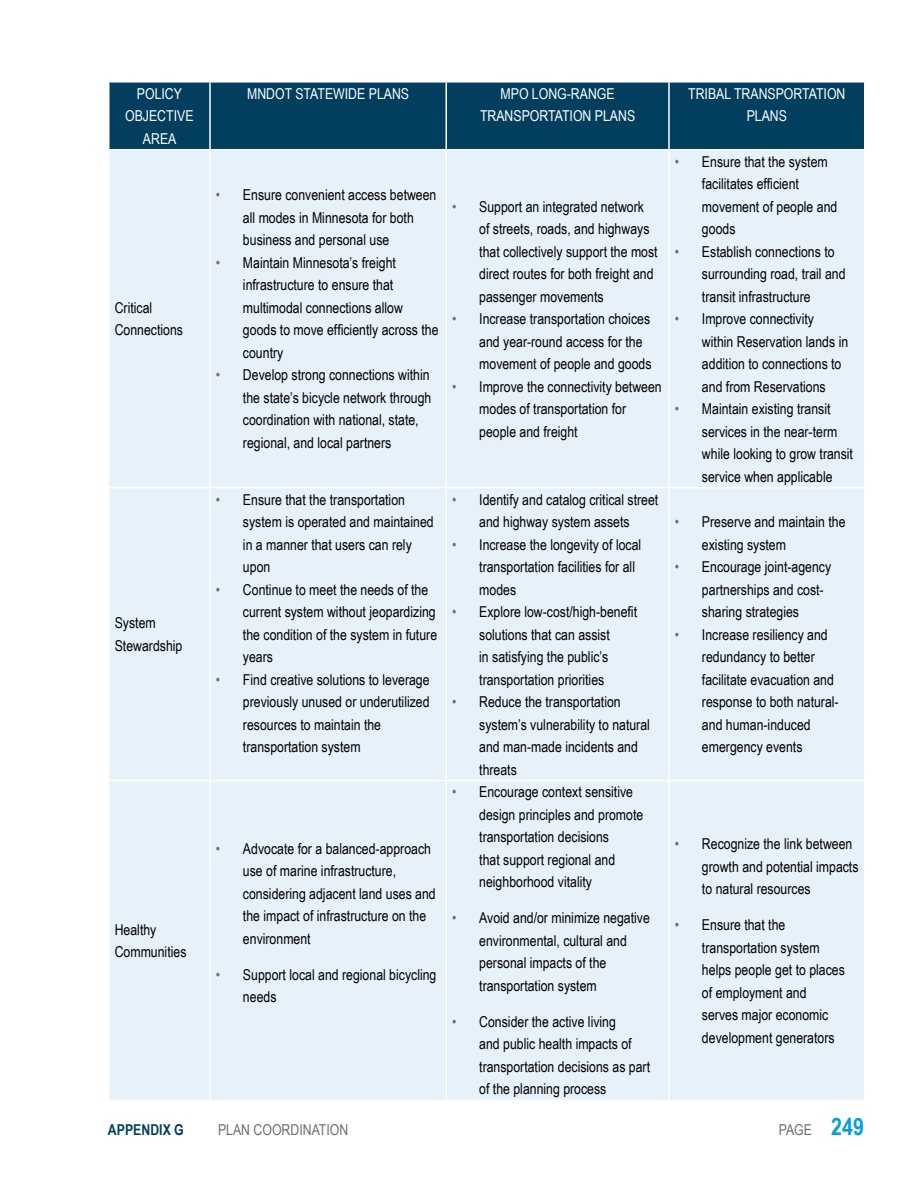
<style>
.page{position:relative;width:918px;height:1188px;background:#fff}
.page>*{position:absolute;margin:0;border:0;box-sizing:border-box;transform-origin:0 0}
.Body_Copy_Black{font:15px/22.5px "Arial Narrow";color:#000}
.Table_Header{font:15px/22.5px "Arial Narrow";color:#fff;text-align:center}
.t1{font:15px "Arial Narrow";color:#6d6e71}
.t2{font:700 15px "Arial Narrow";color:#023f5e}
.s1{color:#6d6e71}
.s2{font-weight:700;font-size:24px;color:#049fdb}
</style>
<div class="page">
<div style="left:109px;top:83px;width:755px;height:66px;background:#023f5e"></div>
<div style="left:109px;top:150px;width:755px;height:950px;background:#e7f1fa"></div>
<hr style="left:209px;top:83px;width:2px;height:66px;background:#fff">
<hr style="left:445px;top:83px;width:2px;height:66px;background:#fff">
<hr style="left:668px;top:83px;width:2px;height:66px;background:#fff">
<hr style="left:209px;top:150px;width:2px;height:337px;background:#fff">
<hr style="left:445px;top:150px;width:2px;height:337px;background:#fff">
<hr style="left:668px;top:150px;width:2px;height:337px;background:#fff">
<hr style="left:108px;top:487px;width:102px;height:1px;background:#fff">
<hr style="left:210px;top:487px;width:236px;height:1px;background:#fff">
<hr style="left:209px;top:488px;width:2px;height:292px;background:#fff">
<hr style="left:446px;top:487px;width:223px;height:1px;background:#fff">
<hr style="left:445px;top:488px;width:2px;height:292px;background:#fff">
<hr style="left:669px;top:487px;width:196px;height:1px;background:#fff">
<hr style="left:668px;top:488px;width:2px;height:292px;background:#fff">
<hr style="left:108px;top:780px;width:102px;height:1px;background:#fff">
<hr style="left:210px;top:780px;width:236px;height:1px;background:#fff">
<hr style="left:209px;top:781px;width:2px;height:319px;background:#fff">
<hr style="left:446px;top:780px;width:223px;height:1px;background:#fff">
<hr style="left:445px;top:781px;width:2px;height:319px;background:#fff">
<hr style="left:669px;top:780px;width:196px;height:1px;background:#fff">
<hr style="left:668px;top:781px;width:2px;height:319px;background:#fff">
<p class="Table_Header" style="left:125px;top:82px;width:70px">POLICY<br>OBJECTIVE<br>AREA</p>
<p class="Table_Header" style="left:247px;top:82px;width:164px">MNDOT STATEWIDE PLANS</p>
<p class="Table_Header" style="left:480px;top:82px;width:157px">MPO LONG-RANGE<br>TRANSPORTATION PLANS</p>
<p class="Table_Header" style="left:688px;top:82px;width:159px">TRIBAL TRANSPORTATION<br>PLANS</p>
<p class="Body_Copy_Black" style="left:115px;top:296px;width:70px">Critical<br>Connections</p>
<p class="Body_Copy_Black" style="left:115px;top:611px;width:69px">System<br>Stewardship</p>
<p class="Body_Copy_Black" style="left:115px;top:918px;width:73px">Healthy<br>Communities</p>
<p class="Body_Copy_Black" style="left:243px;top:183px;width:195px;text-indent:-27px"><span class="s1">•</span> Ensure convenient access between all modes in Minnesota for both business and personal use</p>
<p class="Body_Copy_Black" style="left:243px;top:251px;width:197px;text-indent:-27px"><span class="s1">•</span> Maintain Minnesota’s freight infrastructure to ensure that multimodal connections allow goods to move efficiently across the country</p>
<p class="Body_Copy_Black" style="left:243px;top:363px;width:190px;text-indent:-27px"><span class="s1">•</span> Develop strong connections within the state’s bicycle network through coordination with national, state, regional, and local partners</p>
<p class="Body_Copy_Black" style="left:243px;top:487px;width:192px;text-indent:-27px"><span class="s1">•</span> Ensure that the transportation system is operated and maintained in a manner that users can rely upon</p>
<p class="Body_Copy_Black" style="left:243px;top:577px;width:196px;text-indent:-27px"><span class="s1">•</span> Continue to meet the needs of the current system without jeopardizing the condition of the system in future years</p>
<p class="Body_Copy_Black" style="left:243px;top:667px;width:188px;text-indent:-27px"><span class="s1">•</span> Find creative solutions to leverage previously unused or underutilized resources to maintain the transportation system</p>
<p class="Body_Copy_Black" style="left:243px;top:837px;width:194px;text-indent:-27px"><span class="s1">•</span> Advocate for a balanced-approach use of marine infrastructure, considering adjacent land uses and the impact of infrastructure on the environment</p>
<p class="Body_Copy_Black" style="left:243px;top:963px;width:195px;text-indent:-27px"><span class="s1">•</span> Support local and regional bicycling needs</p>
<p class="Body_Copy_Black" style="left:479px;top:195px;width:180px;text-indent:-27px"><span class="s1">•</span> Support an integrated network of streets, roads, and highways that collectively support the most direct routes for both freight and passenger movements</p>
<p class="Body_Copy_Black" style="left:479px;top:307px;width:174px;text-indent:-27px"><span class="s1">•</span> Increase transportation choices and year-round access for the movement of people and goods</p>
<p class="Body_Copy_Black" style="left:479px;top:375px;width:184px;text-indent:-27px"><span class="s1">•</span> Improve the connectivity between modes of transportation for people and freight</p>
<p class="Body_Copy_Black" style="left:452px;top:487px;width:208px;text-align:center"><span class="s1">•</span> Identify and catalog critical street and highway system assets</p>
<p class="Body_Copy_Black" style="left:479px;top:532px;width:164px;text-indent:-27px"><span class="s1">•</span> Increase the longevity of local transportation facilities for all modes</p>
<p class="Body_Copy_Black" style="left:452px;top:600px;width:186px;text-align:center"><span class="s1">•</span> Explore low-cost/high-benefit solutions that can assist<br>in satisfying the public’s transportation priorities</p>
<p class="Body_Copy_Black" style="left:479px;top:690px;width:172px;text-indent:-27px"><span class="s1">•</span> Reduce the transportation system’s vulnerability to natural and man-made incidents and threats</p>
<p class="Body_Copy_Black" style="left:479px;top:780px;width:166px;text-indent:-27px"><span class="s1">•</span> Encourage context sensitive design principles and promote transportation decisions<br>that support regional and neighborhood vitality</p>
<p class="Body_Copy_Black" style="left:479px;top:906px;width:172px;text-indent:-27px"><span class="s1">•</span> Avoid and/or minimize negative environmental, cultural and personal impacts of the transportation system</p>
<p class="Body_Copy_Black" style="left:479px;top:1010px;width:172px;text-indent:-27px"><span class="s1">•</span> Consider the active living<br>and public health impacts of transportation decisions as part of the planning process</p>
<p class="Body_Copy_Black" style="left:702px;top:150px;width:137px;text-indent:-27px"><span class="s1">•</span> Ensure that the system facilitates efficient movement of people and goods</p>
<p class="Body_Copy_Black" style="left:702px;top:240px;width:145px;text-indent:-27px"><span class="s1">•</span> Establish connections to surrounding road, trail and transit infrastructure</p>
<p class="Body_Copy_Black" style="left:702px;top:307px;width:148px;text-indent:-27px"><span class="s1">•</span> Improve connectivity within Reservation lands in addition to connections to and from Reservations</p>
<p class="Body_Copy_Black" style="left:702px;top:397px;width:153px;text-indent:-27px"><span class="s1">•</span> Maintain existing transit services in the near-term while looking to grow transit service when applicable</p>
<p class="Body_Copy_Black" style="left:702px;top:510px;width:145px;text-indent:-27px"><span class="s1">•</span> Preserve and maintain the existing system</p>
<p class="Body_Copy_Black" style="left:702px;top:555px;width:131px;text-indent:-27px"><span class="s1">•</span> Encourage joint-agency partnerships and cost&shy;sharing strategies</p>
<p class="Body_Copy_Black" style="left:702px;top:622px;width:138px;text-indent:-27px"><span class="s1">•</span> Increase resiliency and redundancy to better facilitate evacuation and response to both natural&shy;and human-induced emergency events</p>
<p class="Body_Copy_Black" style="left:702px;top:832px;width:158px;text-indent:-27px"><span class="s1">•</span> Recognize the link between growth and potential impacts to natural resources</p>
<p class="Body_Copy_Black" style="left:702px;top:913px;width:144px;text-indent:-27px"><span class="s1">•</span> Ensure that the transportation system helps people get to places of employment and serves major economic development generators</p>
<p class="t2" style="left:108px;top:1118px;width:77px">APPENDIX G</p>
<p class="t1" style="left:218px;top:1118px;width:132px">PLAN COORDINATION</p>
<p class="t1" style="left:779px;top:1118px;width:87px">PAGE <span class="s2">249</span></p>
</div>
